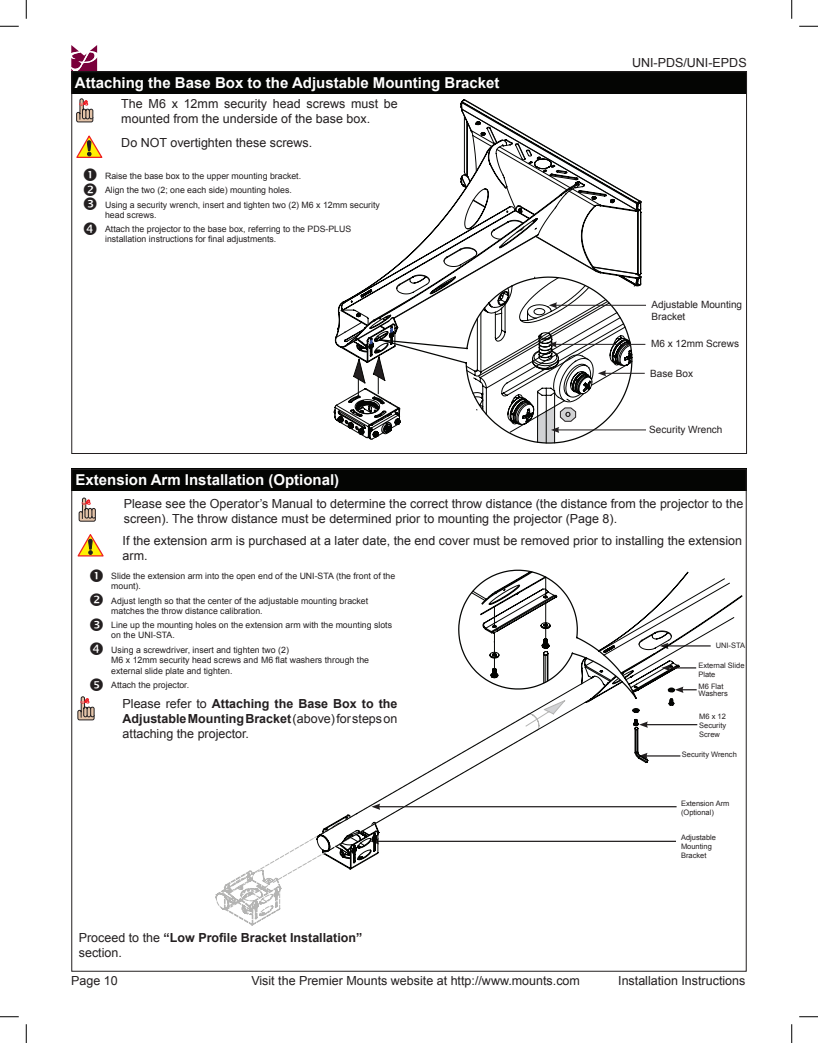
<style>
.page{position:relative;width:818px;height:1043px;background:#fff}
.page>*{position:absolute;margin:0;border:0;box-sizing:border-box;transform-origin:0 0}
.t1{font:700 15px "Arial";color:#fff}
.t2{font:12.5px/15px "Arial";color:#231f20}
.t3{font:700 12.5px/15px "Arial";color:#231f20}
.t4{font:10px/12px "Arial";color:#231f20}
.t5{font:8.75px/10px "Arial";color:#231f20}
.t6{font:7.5px/9px "Arial";color:#231f20}
.s1{font-weight:700}
.s2{font-weight:400}
</style>
<div class="page">
<svg style="left:71px;top:45px;width:26px;height:26px"></svg>
<div style="left:71px;top:71px;width:675px;height:23px;background:#040503"></div>
<svg style="left:76px;top:98px;width:17px;height:24px"></svg>
<hr style="left:554px;top:344px;width:91px;height:1px;background:#231f20">
<hr style="left:557px;top:429px;width:89px;height:1px;background:#231f20">
<hr style="left:604px;top:373px;width:40px;height:1px;background:#231f20">
<hr style="left:555px;top:305px;width:91px;height:1px;background:#231f20">
<svg style="left:333px;top:99px;width:308px;height:344px"></svg>
<svg style="left:78px;top:696px;width:16px;height:24px"></svg>
<svg style="left:77px;top:534px;width:27px;height:23px"></svg>
<svg style="left:79px;top:498px;width:17px;height:23px"></svg>
<div style="left:71px;top:468px;width:675px;height:23px;background:#040503"></div>
<svg style="left:227px;top:911px;width:50px;height:14px"></svg>
<svg style="left:215px;top:836px;width:164px;height:75px"></svg>
<svg style="left:317px;top:578px;width:417px;height:273px"></svg>
<svg style="left:457px;top:569px;width:239px;height:193px"></svg>
<svg style="left:76px;top:135px;width:27px;height:23px"></svg>
<svg style="left:0;top:25px;width:19px;height:2px"></svg>
<svg style="left:799px;top:25px;width:19px;height:2px"></svg>
<svg style="left:0;top:1016px;width:19px;height:1px"></svg>
<svg style="left:799px;top:1016px;width:19px;height:1px"></svg>
<svg style="left:25px;top:0;width:2px;height:19px"></svg>
<svg style="left:25px;top:1024px;width:2px;height:18px"></svg>
<svg style="left:791px;top:0;width:1px;height:19px"></svg>
<svg style="left:791px;top:1024px;width:1px;height:18px"></svg>
<h1 class="t1" style="left:75px;top:73px;width:426px">Attaching the Base Box to the Adjustable Mounting Bracket</h1>
<h2 class="t2" style="left:121px;top:97px;width:278px">The M6 x 12mm security head screws must be mounted from the underside of the base box.</h2>
<h2 class="t2" style="left:121px;top:135px;width:192px">Do NOT overtighten these screws.</h2>
<p class="t5" style="left:82px;top:171px;width:220px">■ Raise the base box to the upper mounting bracket.</p>
<p class="t5" style="left:105px;top:183px;width:276px;line-height:14.5px;text-indent:-23px">□ Align the two (2; one each side) mounting holes.<br>Using a security wrench, insert and tighten two (2) M6 x 12mm security</p>
<p class="t5" style="left:105px;top:210px;width:53px">head screws.</p>
<p class="t5" style="left:105px;top:224px;width:248px;text-indent:-23px">❑ Attach the projector to the base box, referring to the PDS-PLUS installation instructions for final adjustments.</p>
<h1 class="t1" style="left:75px;top:470px;width:265px">Extension Arm Installation (Optional)</h1>
<h2 class="t2" style="left:632px;top:55px;width:116px">UNI-PDS/UNI-EPDS</h2>
<p class="t4" style="left:651px;top:299px;width:92px">Adjustable Mounting<br>Bracket</p>
<p class="t4" style="left:651px;top:338px;width:89px">M6 x 12mm Screws</p>
<p class="t4" style="left:650px;top:367px;width:44px">Base Box</p>
<p class="t4" style="left:649px;top:423px;width:75px">Security Wrench</p>
<h2 class="t2" style="left:124px;top:496px;width:621px">Please see the Operator’s Manual to determine the correct throw distance (the distance from the projector to the screen). The throw distance must be determined prior to mounting the projector (Page 8).</h2>
<h2 class="t2" style="left:122px;top:533px;width:621px">If the extension arm is purchased at a later date, the end cover must be removed prior to installing the extension arm.</h2>
<p class="t5" style="left:111px;top:571px;width:285px;text-indent:-23px">■ Slide the extension arm into the open end of the UNI-STA (the front of the mount).</p>
<p class="t5" style="left:111px;top:595px;width:258px;text-indent:-23px">□ Adjust length so that the center of the adjustable mounting bracket matches the throw distance calibration.</p>
<p class="t5" style="left:111px;top:620px;width:282px">Line up the mounting holes on the extension arm with the mounting slots on the UNI-STA.</p>
<p class="t5" style="left:111px;top:644px;width:259px;line-height:10.5px;text-indent:-23px">❑ Using a screwdriver, insert and tighten two (2)<br>M6 x 12mm security head screws and M6 flat washers through the external slide plate and tighten.</p>
<p class="t5" style="left:111px;top:680px;width:79px">Attach the projector.</p>
<h2 class="t2" style="left:122px;top:696px;width:276px;text-align:justify">Please refer to <span class="s1">Attaching the Base Box to the Adjustable Mounting Bracket</span> (above) for steps on attaching the projector.</h2>
<h2 class="t3" style="left:79px;top:930px;width:285px"><span class="s2">Proceed to the</span> “Low Profile Bracket Installation” <span class="s2">section.</span></h2>
<p class="t6" style="left:715px;top:640px;width:31px">UNI-STA</p>
<p class="t6" style="left:698px;top:660px;width:48px">External Slide<br>Plate</p>
<p class="t6" style="left:698px;top:682px;width:31px;line-height:7.5px">M6 Flat<br>Washers</p>
<p class="t6" style="left:699px;top:712px;width:29px;text-align:justify">M6 x 12<br>Security Screw</p>
<p class="t6" style="left:682px;top:749px;width:56px">Security Wrench</p>
<p class="t6" style="left:681px;top:799px;width:50px">Extension Arm (Optional)</p>
<p class="t6" style="left:681px;top:833px;width:37px">Adjustable<br>Mounting<br>Bracket</p>
<h2 class="t2" style="left:71px;top:972px;width:48px">Page 10</h2>
<h2 class="t2" style="left:251px;top:972px;width:330px">Visit the Premier Mounts website at http://www.mounts.com</h2>
<h2 class="t2" style="left:618px;top:972px;width:129px">Installation Instructions</h2>
</div>
